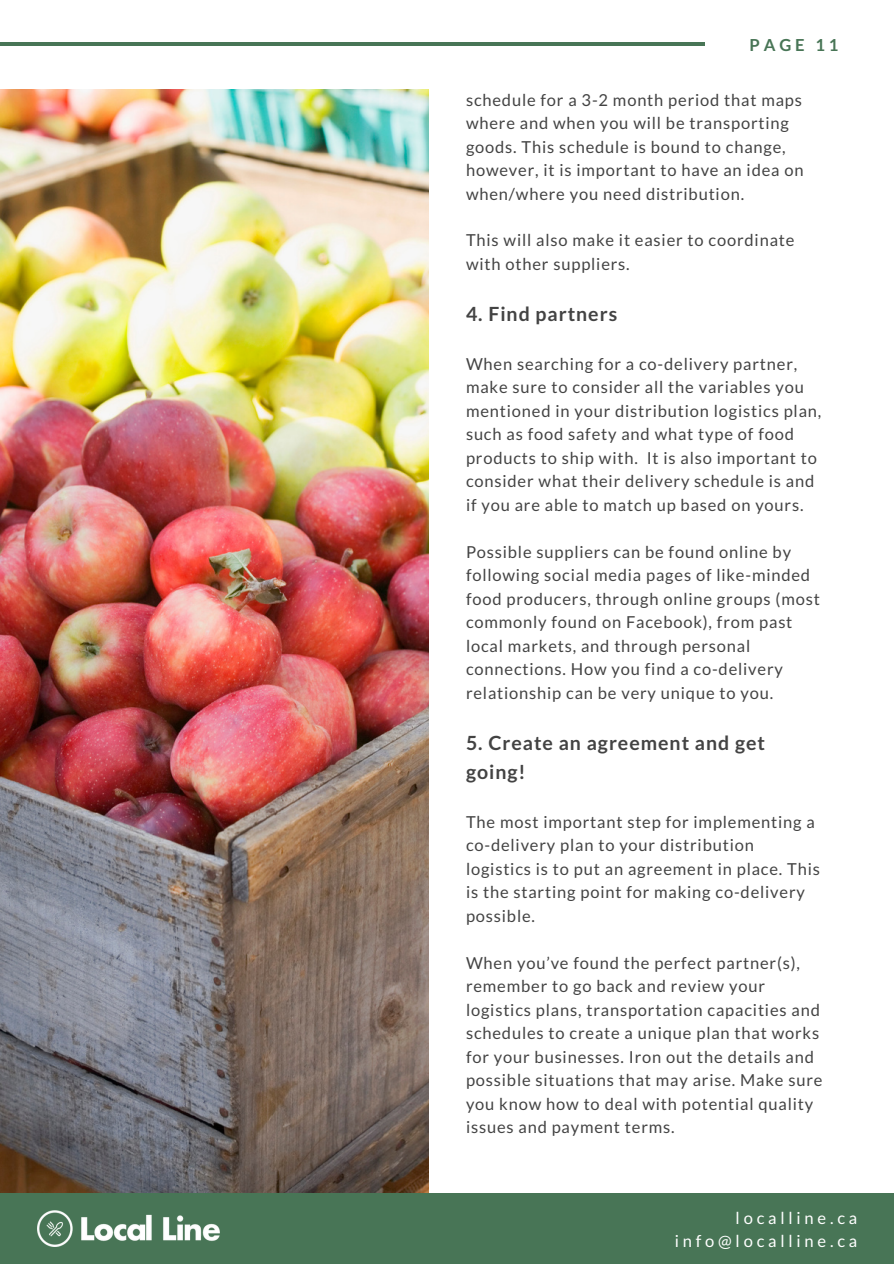
<style>
.page{position:relative;width:894px;height:1264px;background:#fff}
.page>*{position:absolute;margin:0;border:0;box-sizing:border-box;transform-origin:0 0}
.t1{font:700 19.5px/29.4px "Lato";letter-spacing:.05em;color:#434343}
.t2{font:16.5px/23.5px "Lato";letter-spacing:.05em;color:#434343}
.t3{font:16.5px "Lato";letter-spacing:.23em;color:#fff}
.t4{font:700 16.5px "Lato";letter-spacing:.23em;color:#487556}
</style>
<div class="page">
<hr style="left:0;top:42px;width:704px;height:3px;background:#487556">
<img style="left:0;top:89px;width:428px;height:1104px">
<div style="left:0;top:1193px;width:893px;height:70px;background:#487556"></div>
<img style="left:37px;top:1210px;width:182px;height:36px">
<p class="t4" style="left:749px;top:35px;width:90px">PAGE 11</p>
<p class="t2" style="left:466px;top:87px;width:339px">schedule for a 3-2 month period that maps where and when you will be transporting goods. This schedule is bound to change, however, it is important to have an idea on when/where you need distribution.</p>
<p class="t2" style="left:466px;top:228px;width:330px">This will also make it easier to coordinate with other suppliers.</p>
<p class="t1" style="left:466px;top:298px;width:153px">4. Find partners</p>
<p class="t2" style="left:466px;top:351px;width:357px">When searching for a co-delivery partner, make sure to consider all the variables you mentioned in your distribution logistics plan, such as food safety and what type of food products to ship with. It is also important to consider what their delivery schedule is and if you are able to match up based on yours.</p>
<p class="t2" style="left:466px;top:539px;width:355px">Possible suppliers can be found online by following social media pages of like-minded food producers, through online groups (most commonly found on Facebook), from past local markets, and through personal connections. How you find a co-delivery relationship can be very unique to you.</p>
<p class="t1" style="left:466px;top:727px;width:300px">5. Create an agreement and get going!</p>
<p class="t2" style="left:466px;top:809px;width:355px">The most important step for implementing a co-delivery plan to your distribution logistics is to put an agreement in place. This is the starting point for making co-delivery possible.</p>
<p class="t2" style="left:466px;top:950px;width:358px">When you’ve found the perfect partner(s), remember to go back and review your logistics plans, transportation capacities and schedules to create a unique plan that works for your businesses. Iron out the details and possible situations that may arise. Make sure you know how to deal with potential quality issues and payment terms.</p>
<p class="t3" style="left:735px;top:1208px;width:123px">localline.ca</p>
<p class="t3" style="left:674px;top:1230px;width:184px">info@localline.ca</p>
</div>
